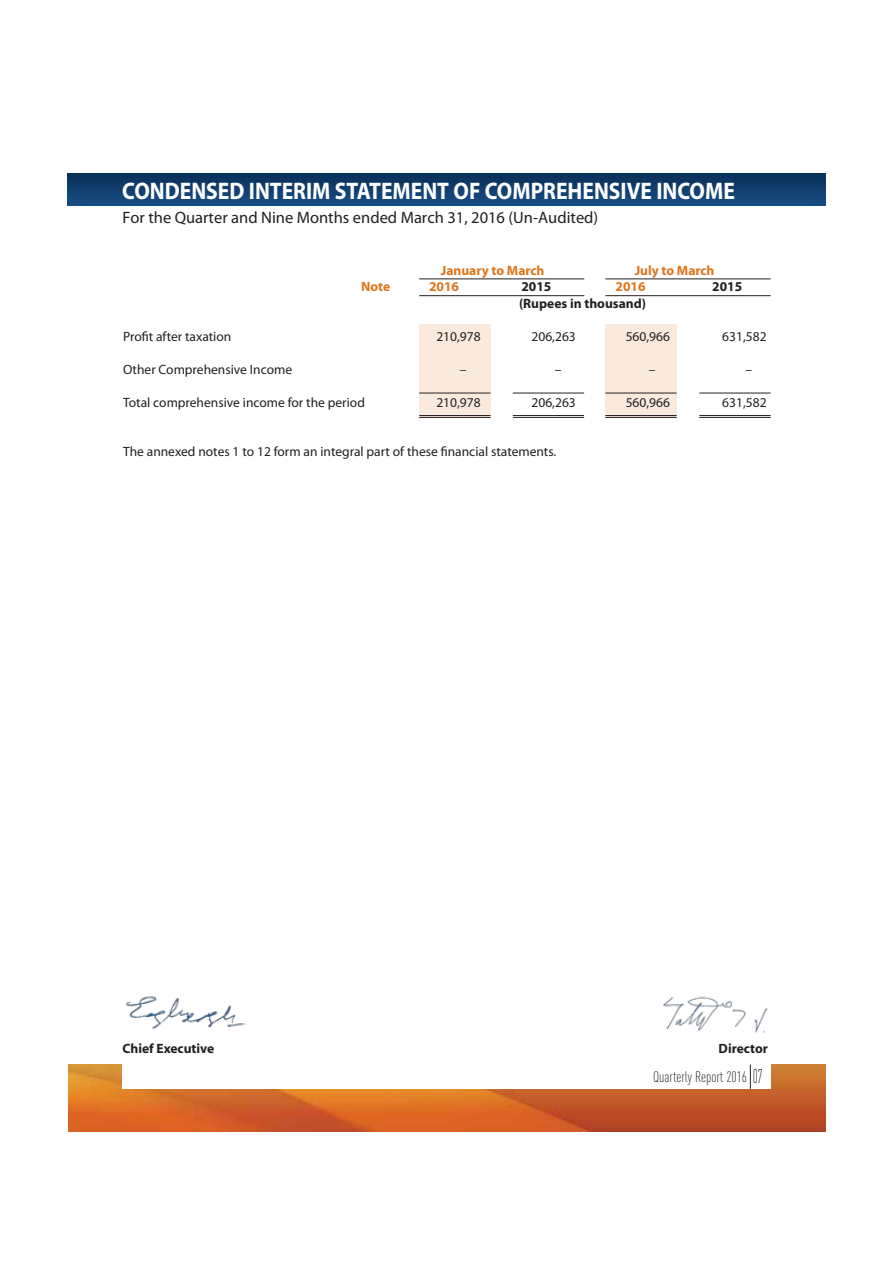
<style>
.page{position:relative;width:893px;height:1263px;background:#fff}
.page>*{position:absolute;margin:0;border:0;box-sizing:border-box;transform-origin:0 0}
.t1{font:700 24px "Myriad Pro";color:#fff;scale:.9 1}
.t2{font:16.5px "Myriad Pro";color:#231f20}
.t3{font:300 15px "DIN Cond";color:#231f20}
.t4{font:13.5px "Myriad Pro";color:#231f20}
.t5{font:700 13.5px "Myriad Pro";color:#de761c}
.t6{font:700 13.5px "Myriad Pro";color:#231f20}
.t7{font:700 13.5px "Myriad";color:#231f20}
.s1{font-size:19.5px}
</style>
<div class="page">
<img style="left:69px;top:1064px;width:756px;height:67px">
<div style="left:122px;top:1061px;width:648px;height:28px;background:#fff"></div>
<svg style="left:68px;top:173px;width:757px;height:33px;background:#103e6e"></svg>
<svg style="left:750px;top:1064px;width:1px;height:25px"></svg>
<div style="left:419px;top:324px;width:71px;height:93px;background:#faeadd"></div>
<div style="left:605px;top:324px;width:72px;height:93px;background:#faeadd"></div>
<hr style="left:605px;top:278px;width:166px;height:1px;background:#231f20">
<hr style="left:699px;top:393px;width:72px;height:1px;background:#231f20">
<hr style="left:605px;top:393px;width:72px;height:1px;background:#231f20">
<hr style="left:513px;top:393px;width:71px;height:1px;background:#231f20">
<hr style="left:419px;top:393px;width:71px;height:1px;background:#231f20">
<hr style="left:699px;top:415px;width:72px;height:1px;background:#231f20">
<hr style="left:605px;top:415px;width:72px;height:1px;background:#231f20">
<hr style="left:513px;top:415px;width:71px;height:1px;background:#231f20">
<hr style="left:419px;top:415px;width:71px;height:1px;background:#231f20">
<hr style="left:699px;top:417px;width:72px;height:1px;background:#231f20">
<hr style="left:605px;top:417px;width:72px;height:1px;background:#231f20">
<hr style="left:513px;top:417px;width:71px;height:1px;background:#231f20">
<hr style="left:419px;top:417px;width:71px;height:1px;background:#231f20">
<hr style="left:605px;top:295px;width:166px;height:1px;background:#231f20">
<hr style="left:419px;top:278px;width:165px;height:1px;background:#231f20">
<hr style="left:419px;top:295px;width:165px;height:1px;background:#231f20">
<img style="left:663px;top:996px;width:105px;height:37px">
<img style="left:126px;top:996px;width:119px;height:33px">
<h1 class="t1" style="left:122px;top:177px;width:682px">CONDENSED INTERIM STATEMENT OF COMPREHENSIVE INCOME</h1>
<p class="t2" style="left:122px;top:208px;width:477px">For the Quarter and Nine Months ended March 31, 2016 (Un-Audited)</p>
<p class="t5" style="left:441px;top:262px;width:105px">January to March</p>
<p class="t5" style="left:635px;top:262px;width:81px">July to March</p>
<p class="t5" style="left:361px;top:279px;width:31px">Note</p>
<p class="t5" style="left:429px;top:279px;width:31px">2016</p>
<p class="t6" style="left:521px;top:279px;width:31px">2015</p>
<p class="t5" style="left:616px;top:279px;width:31px">2016</p>
<p class="t6" style="left:712px;top:279px;width:31px">2015</p>
<p class="t6" style="left:519px;top:295px;width:129px">(Rupees in thousand)</p>
<p class="t4" style="left:123px;top:329px;width:110px">Profit after taxation</p>
<p class="t4" style="left:436px;top:329px;width:46px">210,978</p>
<p class="t4" style="left:531px;top:329px;width:46px">206,263</p>
<p class="t4" style="left:626px;top:329px;width:46px">560,966</p>
<p class="t4" style="left:722px;top:329px;width:46px">631,582</p>
<p class="t4" style="left:123px;top:362px;width:171px">Other Comprehensive Income</p>
<p class="t4" style="left:460px;top:362px;width:8px">–</p>
<p class="t4" style="left:555px;top:362px;width:8px">–</p>
<p class="t4" style="left:649px;top:362px;width:8px">–</p>
<p class="t4" style="left:746px;top:362px;width:8px">–</p>
<p class="t4" style="left:123px;top:395px;width:243px">Total comprehensive income for the period</p>
<p class="t4" style="left:436px;top:395px;width:46px">210,978</p>
<p class="t4" style="left:531px;top:395px;width:46px">206,263</p>
<p class="t4" style="left:626px;top:395px;width:46px">560,966</p>
<p class="t4" style="left:722px;top:395px;width:46px">631,582</p>
<p class="t4" style="left:123px;top:444px;width:435px">The annexed notes 1 to 12 form an integral part of these financial statements.</p>
<p class="t7" style="left:122px;top:1042px;width:93px">Chief Executive</p>
<p class="t7" style="left:719px;top:1042px;width:51px">Director</p>
<p class="t3" style="left:653px;top:1068px;width:111px">Quarterly Report 2016 <span class="s1">07</span></p>
</div>
